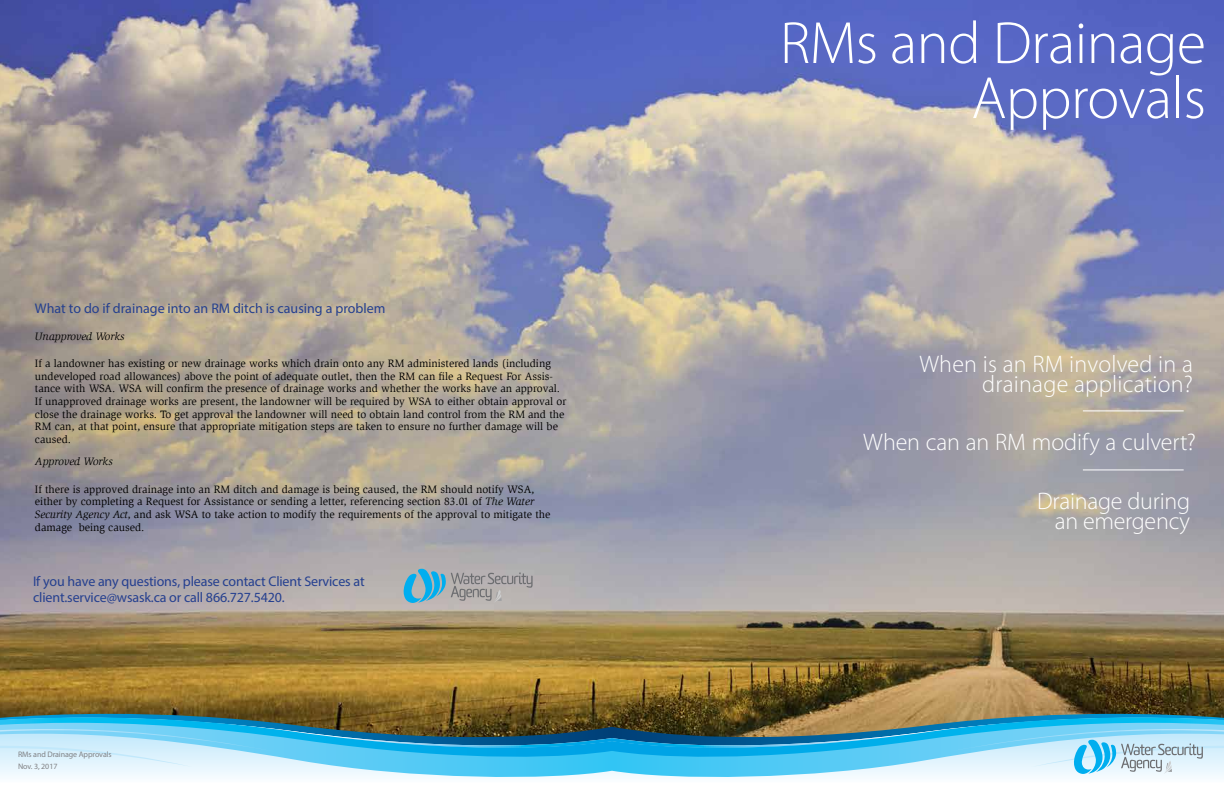
<style>
.page{position:relative;width:1224px;height:792px;background:#fff}
.page>*{position:absolute;margin:0;border:0;box-sizing:border-box;transform-origin:0 0}
.t1{font:300 60px/55px "Myriad Pro";letter-spacing:-.01em;color:#fff;text-align:right}
.t2{font:300 24px/20px "Myriad Pro";color:#fff;text-align:right}
.t3{font:14px/16.1px "Myriad Pro";letter-spacing:-.01em;color:#25408f}
.t4{font:11px/12.6px "Slimbach Std";color:#000}
.t5{font:italic 11px "Slimbach Std";color:#000}
.t6{font:8px/12px "Myriad Pro";letter-spacing:-.01em;color:#808285}
.s1{font-style:italic}
</style>
<div class="page">
<img style="left:0;top:0;width:1224px;height:714px">
<svg style="left:612px;top:714px;width:612px;height:2px"></svg>
<svg style="left:0;top:714px;width:612px;height:2px"></svg>
<svg style="left:0;top:716px;width:1224px;height:61px;background:#71b6cc"></svg>
<svg style="left:403px;top:568px;width:130px;height:35px;background:#93aab3"></svg>
<hr style="left:1083px;top:469px;width:101px;height:1px;background:#fff">
<hr style="left:1083px;top:410px;width:101px;height:1px;background:#fff">
<p class="t3" style="left:35px;top:300px;width:352px">What to do if drainage into an RM ditch is causing a problem</p>
<p class="t5" style="left:35px;top:330px;width:91px">Unapproved Works</p>
<p class="t4" style="left:35px;top:357px;width:533px">If a landowner has existing or new drainage works which drain onto any RM administered lands (including undeveloped road allowances) above the point of adequate outlet, then the RM can file a Request For Assis&shy;tance with WSA. WSA will confirm the presence of drainage works and whether the works have an approval.<br>If unapproved drainage works are present, the landowner will be required by WSA to either obtain approval or close the drainage works. To get approval the landowner will need to obtain land control from the RM and the RM can, at that point, ensure that appropriate mitigation steps are taken to ensure no further damage will be caused.</p>
<p class="t5" style="left:35px;top:456px;width:79px">Approved Works</p>
<p class="t4" style="left:35px;top:483px;width:517px">If there is approved drainage into an RM ditch and damage is being caused, the RM should notify WSA, either by completing a Request for Assistance or sending a letter, referencing section 83.01 of <span class="s1">The Water Security Agency Act</span>, and ask WSA to take action to modify the requirements of the approval to mitigate the damage being caused.</p>
<p class="t3" style="left:33px;top:573px;width:333px">If you have any questions, please contact Client Services at client.service@wsask.ca or call 866.727.5420.</p>
<p class="t6" style="left:18px;top:748px;width:95px">RMs and Drainage Approvals<br>Nov. 3, 2017</p>
<h1 class="t1" style="left:780px;top:15px;width:428px">RMs and Drainage<br>Approvals</h1>
<h2 class="t2" style="left:919px;top:354px;width:275px">When is an RM involved in a drainage application?</h2>
<h2 class="t2" style="left:863px;top:432px;width:334px">When can an RM modify a culvert?</h2>
<h2 class="t2" style="left:1037px;top:491px;width:154px;line-height:19.5px">Drainage during an emergency</h2>
</div>
